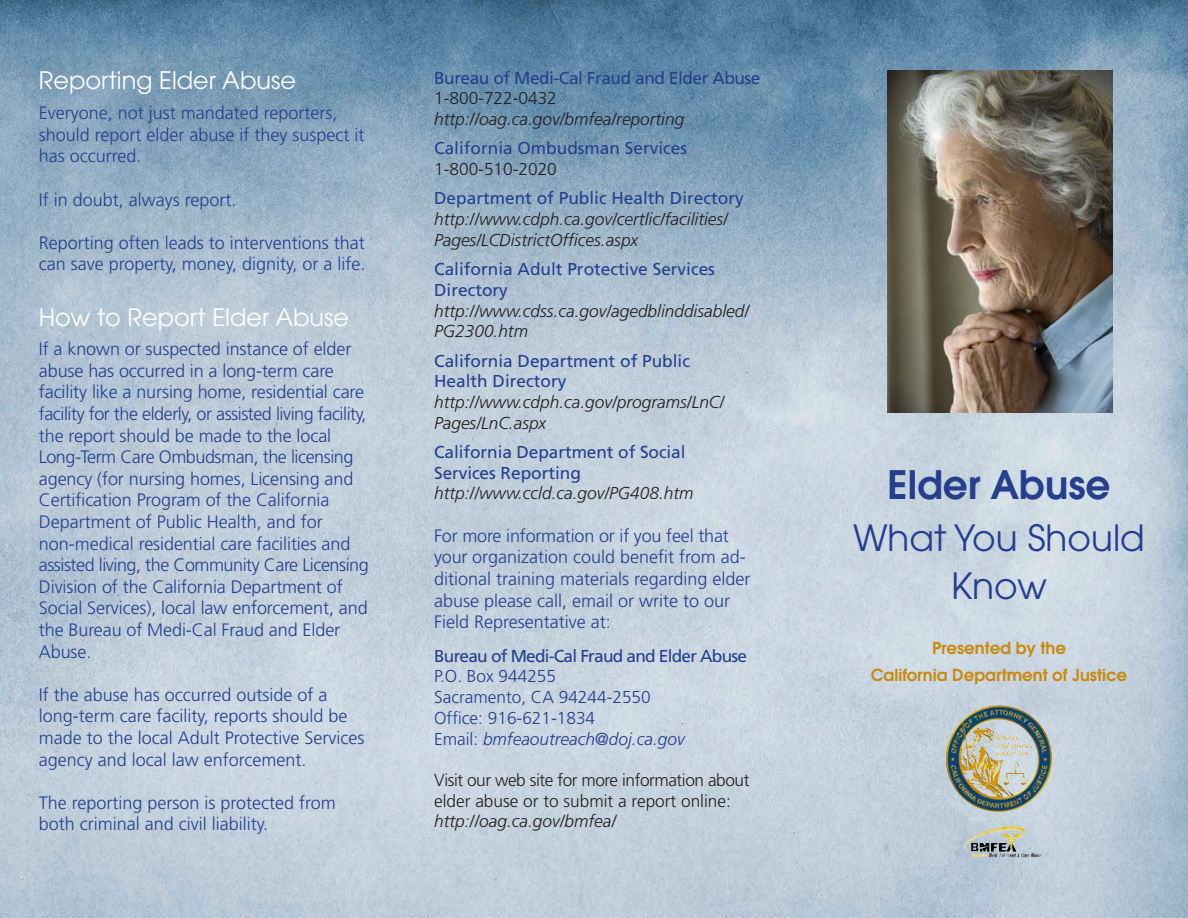
<style>
.page{position:relative;width:1188px;height:918px;background:#fff}
.page>*{position:absolute;margin:0;border:0;box-sizing:border-box;transform-origin:0 0}
.t1{font:600 39px "Avant Garde";color:#253f8e}
.t2{font:36px/48px "Avant Garde";color:#253f8e;text-align:center}
.t3{font:24px "Avant Garde";color:#fff}
.t4{font:300 18px/21.6px "Frutiger";color:#253f8e}
.t5{font:italic 300 17.25px/20.7px "Frutiger";color:#231f20}
.t6{font:17.25px/20.7px "Frutiger";letter-spacing:-.005em;color:#253f8e}
.t7{font:300 17.25px/20.7px "Frutiger";letter-spacing:-.01em;color:#231f20}
.t8{font:17.25px/20.7px "Frutiger";letter-spacing:-.025em;color:#253f8e}
.t9{font:300 17.25px "Frutiger";color:#253f8e}
.t10{font:17.25px "Frutiger";letter-spacing:-.045em;color:#253f8e}
.t11{font:italic 300 17.25px "Frutiger";color:#253f8e}
.t12{font:600 16.5px "Avant Garde";color:#c8890e}
.s1{font-weight:300;color:#231f20}
.s2{font-weight:300;font-style:italic;color:#231f20}
.s3{font-weight:400;font-style:normal;color:#253f8e}
.s4{font-style:normal}
</style>
<div class="page">
<img style="left:0;top:0;width:1188px;height:918px">
<img style="left:888px;top:71px;width:224px;height:342px">
<img style="left:962px;top:705px;width:37px;height:15px">
<img style="left:963px;top:826px;width:77px;height:31px">
<h2 class="t3" style="left:39px;top:66px;width:259px">Reporting Elder Abuse</h2>
<p class="t4" style="left:39px;top:102px;width:327px">Everyone, not just mandated reporters, should report elder abuse if they suspect it has occurred.</p>
<p class="t4" style="left:39px;top:188px;width:199px">If in doubt, always report.</p>
<p class="t4" style="left:39px;top:232px;width:328px">Reporting often leads to interventions that can save property, money, dignity, or a life.</p>
<h2 class="t3" style="left:39px;top:304px;width:312px">How to Report Elder Abuse</h2>
<p class="t4" style="left:39px;top:338px;width:331px">If a known or suspected instance of elder abuse has occurred in a long-term care facility like a nursing home, residential care facility for the elderly, or assisted living facility, the report should be made to the local Long-Term Care Ombudsman, the licensing agency (for nursing homes, Licensing and Certification Program of the California Department of Public Health, and for non-medical residential care facilities and assisted living, the Community Care Licensing Division of the California Department of Social Services), local law enforcement, and the Bureau of Medi-Cal Fraud and Elder Abuse.</p>
<p class="t4" style="left:39px;top:684px;width:327px">If the abuse has occurred outside of a long-term care facility, reports should be made to the local Adult Protective Services agency and local law enforcement.</p>
<p class="t4" style="left:39px;top:792px;width:299px">The reporting person is protected from both criminal and civil liability.</p>
<p class="t8" style="left:434px;top:67px;width:328px">Bureau of Medi-Cal Fraud and Elder Abuse<br><span class="s1">1-800-722-0432 </span><span class="s2">http://oag.ca.gov/bmfea/reporting</span></p>
<p class="t6" style="left:434px;top:138px;width:255px">California Ombudsman Services</p>
<p class="t7" style="left:434px;top:159px;width:124px">1-800-510-2020</p>
<p class="t6" style="left:434px;top:188px;width:311px">Department of Public Health Directory</p>
<p class="t5" style="left:434px;top:209px;width:295px">http://www.cdph.ca.gov/certlic/facilities/</p>
<p class="t5" style="left:434px;top:229px;width:206px">Pages/LCDistrictOffices.aspx</p>
<p class="t5" style="left:434px;top:259px;width:317px"><span class="s3">California Adult Protective Services<br>Directory </span>http://www.cdss.ca.gov/agedblinddisabled/<br>PG2300.htm</p>
<p class="t5" style="left:434px;top:350px;width:292px"><span class="s3">California Department of Public<br>Health Directory </span>http://www.cdph.ca.gov/programs/LnC/<br>Pages/LnC.aspx</p>
<p class="t6" style="left:434px;top:442px;width:261px">California Department of Social<br>Services Reporting <span class="s2">http://www.ccld.ca.gov/PG408.htm</span></p>
<p class="t4" style="left:434px;top:525px;width:318px">For more information or if you feel that your organization could benefit from ad&shy;ditional training materials regarding elder abuse please call, email or write to our Field Representative at:</p>
<p class="t10" style="left:434px;top:646px;width:314px">Bureau of Medi-Cal Fraud and Elder Abuse</p>
<p class="t9" style="left:434px;top:667px;width:124px">P.O. Box 944255</p>
<p class="t9" style="left:434px;top:687px;width:218px">Sacramento, CA 94244-2550</p>
<p class="t9" style="left:434px;top:708px;width:163px">Office: 916-621-1834</p>
<p class="t11" style="left:434px;top:729px;width:252px"><span class="s4">Email:</span> bmfeaoutreach@doj.ca.gov</p>
<p class="t7" style="left:434px;top:770px;width:317px">Visit our web site for more information about elder abuse or to submit a report online:</p>
<p class="t5" style="left:434px;top:811px;width:184px">http://oag.ca.gov/bmfea/</p>
<h1 class="t1" style="left:887px;top:459px;width:225px">Elder Abuse</h1>
<h1 class="t2" style="left:853px;top:514px;width:293px">What You Should<br>Know</h1>
<p class="t12" style="left:932px;top:637px;width:135px">Presented by the</p>
<p class="t12" style="left:871px;top:664px;width:258px">California Department of Justice</p>
</div>
